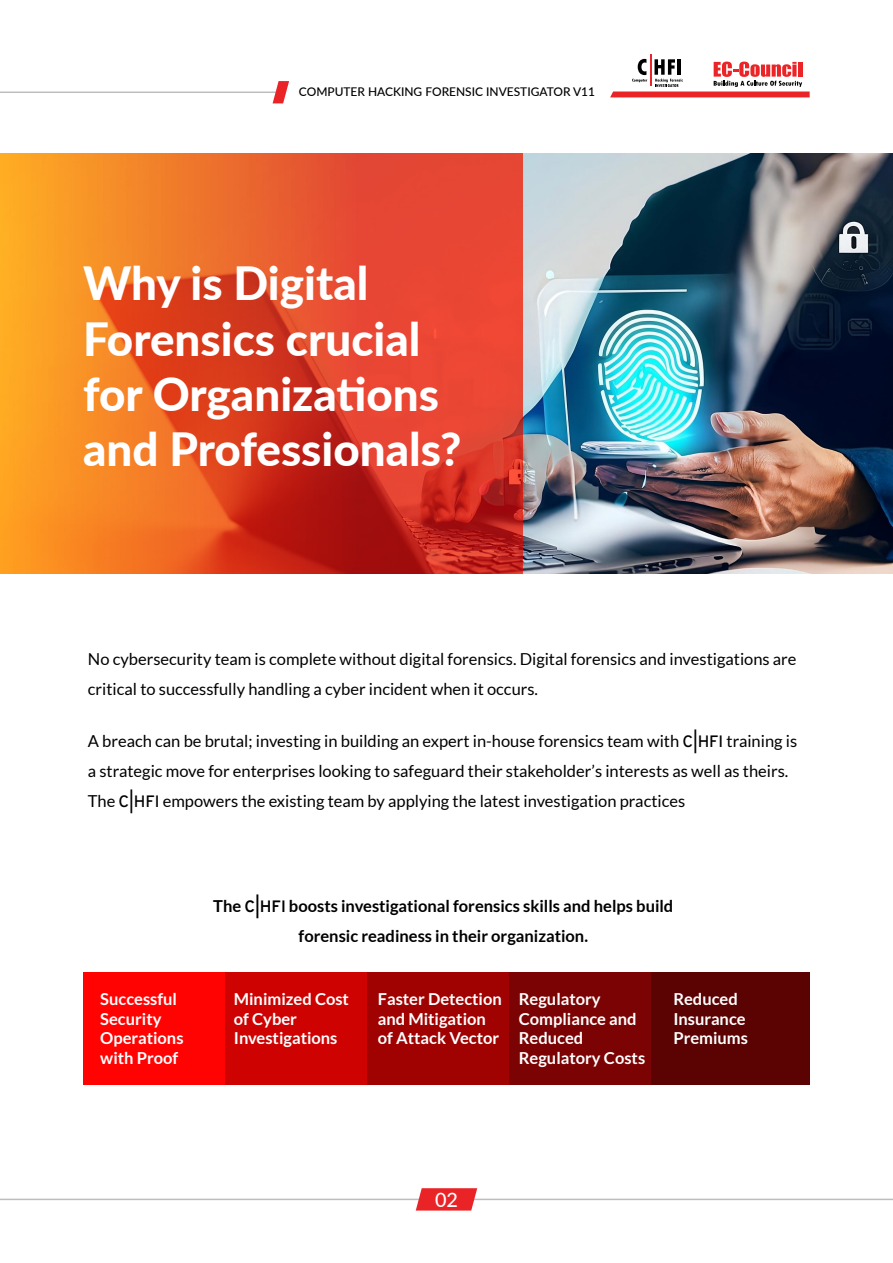
<style>
.page{position:relative;width:893px;height:1263px;background:#fff}
.page>*{position:absolute;margin:0;border:0;box-sizing:border-box;transform-origin:0 0}
.t1{font:800 45.75px/55.3px "Lato";color:#fff}
.t2{font:500 19.95px "Lato";color:#fff}
.t3{font:16.5px/30px "Lato";color:#000}
.t4{font:700 16.5px/19.5px "Lato";color:#fff}
.t5{font:700 16.5px/30px "Lato";color:#000;text-align:center}
.t6{font:500 12px "Lato";color:#000}
.s1{font-family:"Overpass";font-weight:500}
.s2{font-family:"Overpass";font-weight:600}
</style>
<div class="page">
<img style="left:522px;top:153px;width:370px;height:420px">
<hr style="left:0;top:1199px;width:893px;height:1px;background:#bcbec0">
<svg style="left:416px;top:1188px;width:61px;height:22px"></svg>
<hr style="left:0;top:92px;width:280px;height:1px;background:#bcbec0">
<hr style="left:650px;top:54px;width:1px;height:32px;background:#e82629">
<svg style="left:610px;top:59px;width:200px;height:38px"></svg>
<svg style="left:273px;top:81px;width:16px;height:22px"></svg>
<svg style="left:0;top:153px;width:522px;height:420px;background:#e45b26"></svg>
<div style="left:83px;top:972px;width:159px;height:113px;background:#ff0303"></div>
<div style="left:225px;top:972px;width:159px;height:113px;background:#cf0202"></div>
<div style="left:367px;top:972px;width:159px;height:113px;background:#a00101"></div>
<div style="left:509px;top:972px;width:159px;height:113px;background:#7c0303"></div>
<div style="left:651px;top:972px;width:159px;height:113px;background:#5b0303"></div>
<p class="t6" style="left:299px;top:83px;width:298px">COMPUTER HACKING FORENSIC INVESTIGATOR V11</p>
<h1 class="t1" style="left:83px;top:254px;width:380px">Why is Digital<br>Forensics crucial for Organizations and Professionals?</h1>
<p class="t3" style="left:88px;top:644px;width:710px">No cybersecurity team is complete without digital forensics. Digital forensics and investigations are critical to successfully handling a cyber incident when it occurs.</p>
<p class="t3" style="left:88px;top:726px;width:711px">A breach can be brutal; investing in building an expert in-house forensics team with <span class="s1">C|HFI</span> training is a strategic move for enterprises looking to safeguard their stakeholder’s interests as well as theirs.<br>The <span class="s1">C|HFI</span> empowers the existing team by applying the latest investigation practices</p>
<p class="t5" style="left:213px;top:891px;width:462px">The <span class="s2">C|HFI</span> boosts investigational forensics skills and helps build forensic readiness in their organization.</p>
<p class="t4" style="left:100px;top:989px;width:85px">Successful<br>Security<br>Operations with Proof</p>
<p class="t4" style="left:519px;top:989px;width:128px">Regulatory<br>Compliance and<br>Reduced<br>Regulatory Costs</p>
<p class="t4" style="left:673px;top:989px;width:76px">Reduced<br>Insurance<br>Premiums</p>
<p class="t4" style="left:234px;top:989px;width:117px">Minimized Cost of Cyber<br>Investigations</p>
<p class="t4" style="left:378px;top:989px;width:126px">Faster Detection and Mitigation of Attack Vector</p>
<p class="t2" style="left:435px;top:1185px;width:24px">02</p>
</div>
